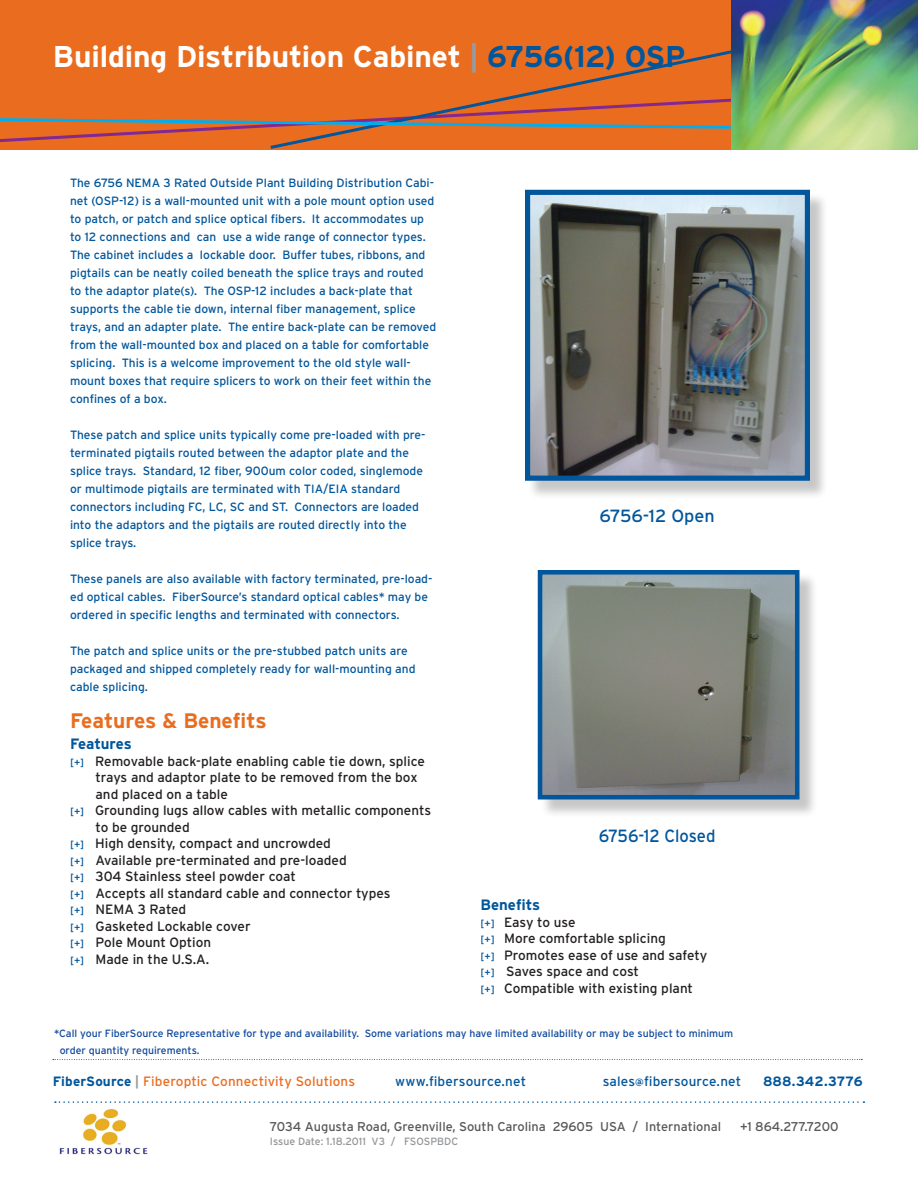
<style>
.page{position:relative;width:918px;height:1188px;background:#fff}
.page>*{position:absolute;margin:0;border:0;box-sizing:border-box;transform-origin:0 0}
.t1{font:700 30px "Interstate";letter-spacing:-.005em;color:#fff}
.t2{font:700 21px "Interstate";letter-spacing:-.005em;color:#ea6d1f}
.t3{font:17.7px "Interstate";color:#01569c;scale:.93 1}
.t4{font:17.7px "Interstate";color:#01569c}
.t5{font:700 15px "Interstate";letter-spacing:-.005em;color:#01569c}
.t6{font:13.5px/16.5px "Interstate";color:#231f20}
.t7{font:13.5px "Interstate";letter-spacing:.01em;color:#ea6d1f}
.t8{font:13.5px "Interstate";letter-spacing:.01em;color:#01569c}
.t9{font:700 13.5px "Interstate";letter-spacing:.005em;color:#01569c}
.t10{font:12.75px "Interstate";color:#57585a}
.t11{font:12px/18px "Interstate";color:#01569c}
.t12{font:10.5px/16.5px "Interstate";color:#0f499d}
.t13{font:10.5px "Interstate";color:#939598}
.s1{color:#959ca1}
.s2{color:#01569c}
.s3{font-size:10.5px;color:#01569c}
.s4{font-weight:700;color:#01569c}
.s5{font-weight:700;color:#959ca1}
.s6{font-weight:700;font-size:10.5px}
</style>
<div class="page">
<svg style="left:55px;top:1101px;width:809px;height:2px"></svg>
<svg style="left:53px;top:1059px;width:809px;height:1px"></svg>
<div style="left:0;top:0;width:918px;height:149px;background:#ea6d1f"></div>
<svg style="left:267px;top:48px;width:465px;height:102px"></svg>
<img style="left:732px;top:0;width:185px;height:150px">
<svg style="left:0;top:97px;width:737px;height:48px"></svg>
<img style="left:59px;top:1109px;width:89px;height:46px">
<div style="left:527px;top:192px;width:302px;height:307px;background:#231f20;opacity:.25"></div>
<img style="left:531px;top:196px;width:273px;height:279px">
<div style="left:525px;top:190px;width:285px;height:291px;border:5px solid #01569c"></div>
<div style="left:540px;top:572px;width:278px;height:246px;background:#231f20;opacity:.25"></div>
<img style="left:544px;top:576px;width:250px;height:217px">
<div style="left:538px;top:570px;width:262px;height:229px;border:5px solid #01569c"></div>
<h1 class="t1" style="left:53px;top:39px;width:634px">Building Distribution Cabinet <span class="s1">|</span> <span class="s2">6756(12) OSP</span></h1>
<p class="t11" style="left:70px;top:174px;width:368px">The 6756 NEMA 3 Rated Outside Plant Building Distribution Cabi&shy;net (OSP-12) is a wall-mounted unit with a pole mount option used to patch, or patch and splice optical fibers. It accommodates up to 12 connections and can use a wide range of connector types.<br>The cabinet includes a lockable door. Buffer tubes, ribbons, and pigtails can be neatly coiled beneath the splice trays and routed to the adaptor plate(s). The OSP-12 includes a back-plate that supports the cable tie down, internal fiber management, splice trays, and an adapter plate. The entire back-plate can be removed from the wall-mounted box and placed on a table for comfortable splicing. This is a welcome improvement to the old style wall&shy;mount boxes that require splicers to work on their feet within the confines of a box.</p>
<p class="t11" style="left:70px;top:426px;width:357px">These patch and splice units typically come pre-loaded with pre&shy;terminated pigtails routed between the adaptor plate and the splice trays. Standard, 12 fiber, 900um color coded, singlemode or multimode pigtails are terminated with TIA/EIA standard connectors including FC, LC, SC and ST. Connectors are loaded into the adaptors and the pigtails are routed directly into the splice trays.</p>
<p class="t11" style="left:70px;top:570px;width:364px">These panels are also available with factory terminated, pre-load&shy;ed optical cables. FiberSource’s standard optical cables* may be ordered in specific lengths and terminated with connectors.</p>
<p class="t11" style="left:70px;top:642px;width:347px">The patch and splice units or the pre-stubbed patch units are packaged and shipped completely ready for wall-mounting and cable splicing.</p>
<h2 class="t2" style="left:70px;top:709px;width:198px">Features &amp; Benefits</h2>
<p class="t5" style="left:70px;top:736px;width:63px">Features</p>
<p class="t6" style="left:70px;top:753px;width:357px"><span class="s3">[+]</span> Removable back-plate enabling cable tie down, splice</p>
<p class="t6" style="left:96px;top:769px;width:324px">trays and adaptor plate to be removed from the box</p>
<p class="t6" style="left:96px;top:786px;width:134px">and placed on a table</p>
<p class="t6" style="left:70px;top:802px;width:363px"><span class="s3">[+]</span> Grounding lugs allow cables with metallic components</p>
<p class="t6" style="left:96px;top:819px;width:96px">to be grounded</p>
<p class="t6" style="left:70px;top:835px;width:262px"><span class="s3">[+]</span> High density, compact and uncrowded</p>
<p class="t6" style="left:70px;top:852px;width:278px"><span class="s3">[+]</span> Available pre-terminated and pre-loaded</p>
<p class="t6" style="left:70px;top:868px;width:227px"><span class="s3">[+]</span> 304 Stainless steel powder coat</p>
<p class="t6" style="left:70px;top:885px;width:322px"><span class="s3">[+]</span> Accepts all standard cable and connector types</p>
<p class="t6" style="left:70px;top:901px;width:118px"><span class="s3">[+]</span> NEMA 3 Rated</p>
<p class="t6" style="left:70px;top:918px;width:182px"><span class="s3">[+]</span> Gasketed Lockable cover</p>
<p class="t6" style="left:70px;top:934px;width:143px"><span class="s3">[+]</span> Pole Mount Option</p>
<p class="t6" style="left:70px;top:951px;width:141px"><span class="s3">[+]</span> Made in the U.S.A.</p>
<h3 class="t4" style="left:599px;top:506px;width:117px">6756-12 Open</h3>
<h3 class="t3" style="left:599px;top:826px;width:127px">6756-12 Closed</h3>
<p class="t5" style="left:481px;top:897px;width:61px">Benefits</p>
<p class="t6" style="left:481px;top:914px;width:228px"><span class="s3">[+]</span> Easy to use<br><span class="s3">[+]</span> More comfortable splicing<br><span class="s3">[+]</span> Promotes ease of use and safety <span class="s3">[+]</span> Saves space and cost<br><span class="s3">[+]</span> Compatible with existing plant</p>
<p class="t12" style="left:60px;top:1025px;width:675px;text-indent:-6px">*Call your FiberSource Representative for type and availability. Some variations may have limited availability or may be subject to minimum order quantity requirements.</p>
<p class="t7" style="left:53px;top:1073px;width:304px"><span class="s4">FiberSource</span> <span class="s5">|</span> Fiberoptic Connectivity Solutions</p>
<p class="t8" style="left:395px;top:1073px;width:132px">www.fibersource.net</p>
<p class="t8" style="left:603px;top:1073px;width:140px">sales<span class="s6">@</span>fibersource.net</p>
<p class="t9" style="left:763px;top:1073px;width:101px">888.342.3776</p>
<p class="t10" style="left:270px;top:1120px;width:453px">7034 Augusta Road, Greenville, South Carolina 29605 USA / International</p>
<p class="t10" style="left:740px;top:1120px;width:100px">+1 864.277.7200</p>
<p class="t13" style="left:270px;top:1135px;width:190px">Issue Date: 1.18.2011 V3 / FSOSPBDC</p>
</div>
